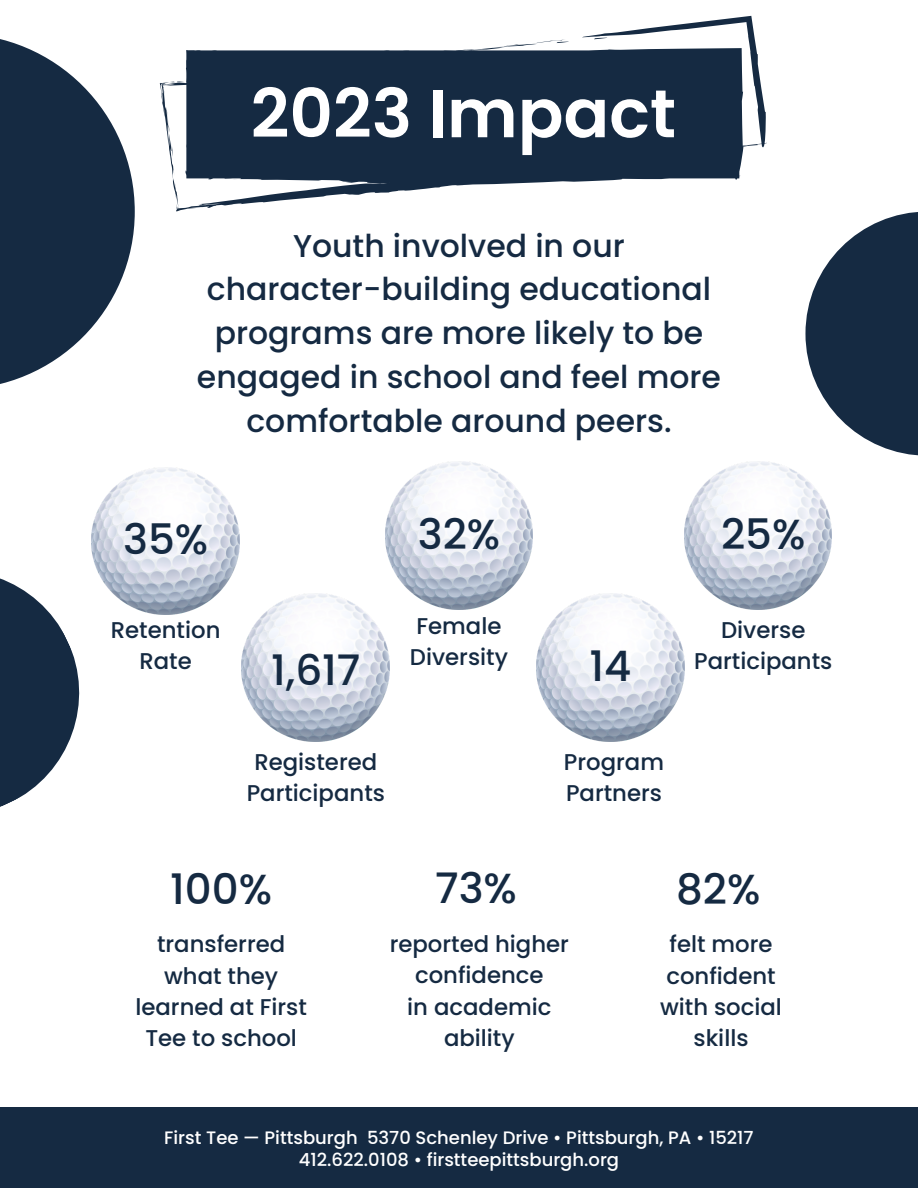
<style>
.page{position:relative;width:918px;height:1188px;background:#fff}
.page>*{position:absolute;margin:0;border:0;box-sizing:border-box;transform-origin:0 0}
.t1{font:600 67.5px "Poppins";color:#fff}
.t2{font:500 42px "Poppins";color:#152a42}
.t3{font:500 31.5px/43.8px "Poppins";color:#152a42;text-align:center}
.t4{font:500 22.8px/31.3px "Poppins";color:#152a42;text-align:center}
.t5{font:500 18px "Poppins";color:#fff}
</style>
<div class="page">
<div style="left:0;top:1107px;width:918px;height:81px;background:#152a42"></div>
<svg style="left:582px;top:16px;width:185px;height:134px"></svg>
<svg style="left:160px;top:83px;width:303px;height:128px"></svg>
<svg style="left:163px;top:81px;width:22px;height:52px"></svg>
<svg style="left:492px;top:39px;width:77px;height:9px"></svg>
<div style="left:185px;top:48px;width:558px;height:137px;background:#152a42"></div>
<svg style="left:0;top:39px;width:135px;height:345px;fill:#152a42"></svg>
<svg style="left:805px;top:212px;width:113px;height:244px;fill:#152a42"></svg>
<svg style="left:0;top:578px;width:80px;height:229px"></svg>
<img style="left:242px;top:594px;width:147px;height:147px">
<img style="left:537px;top:594px;width:147px;height:147px">
<img style="left:92px;top:467px;width:147px;height:147px">
<img style="left:684px;top:462px;width:148px;height:147px">
<img style="left:385px;top:462px;width:148px;height:147px">
<h2 class="t1" style="left:251px;top:66px;width:427px">2023 Impact</h2>
<h4 class="t3" style="left:197px;top:224px;width:525px">Youth involved in our character-building educational programs are more likely to be engaged in school and feel more comfortable around peers.</h4>
<h4 class="t2" style="left:123px;top:510px;width:87px">35%</h4>
<h4 class="t2" style="left:418px;top:505px;width:84px">32%</h4>
<h2 class="t2" style="left:721px;top:505px;width:86px">25%</h2>
<h2 class="t4" style="left:111px;top:614px;width:111px">Retention<br>Rate</h2>
<h2 class="t4" style="left:410px;top:610px;width:100px;text-align:left">Female<br>Diversity</h2>
<h4 class="t4" style="left:694px;top:614px;width:140px">Diverse<br>Participants</h4>
<p class="t2" style="left:590px;top:637px;width:43px">14</p>
<p class="t2" style="left:271px;top:641px;width:91px">1,617</p>
<p class="t4" style="left:247px;top:746px;width:140px">Registered<br>Participants</p>
<h2 class="t4" style="left:564px;top:746px;width:102px;text-align:left">Program<br>Partners</h2>
<h4 class="t2" style="left:170px;top:860px;width:103px">100%</h4>
<p class="t2" style="left:435px;top:859px;width:83px">73%</p>
<h4 class="t2" style="left:676px;top:860px;width:86px">82%</h4>
<h4 class="t4" style="left:135px;top:929px;width:173px">transferred what they learned at First<br>Tee to school</h4>
<p class="t4" style="left:390px;top:928px;width:181px">reported higher confidence<br>in academic ability</p>
<h2 class="t4" style="left:660px;top:929px;width:123px">felt more confident with social skills</h2>
<h4 class="t5" style="left:164px;top:1125px;width:591px">First Tee — Pittsburgh 5370 Schenley Drive • Pittsburgh, PA • 15217</h4>
<p class="t5" style="left:299px;top:1147px;width:322px">412.622.0108 • firstteepittsburgh.org</p>
</div>
